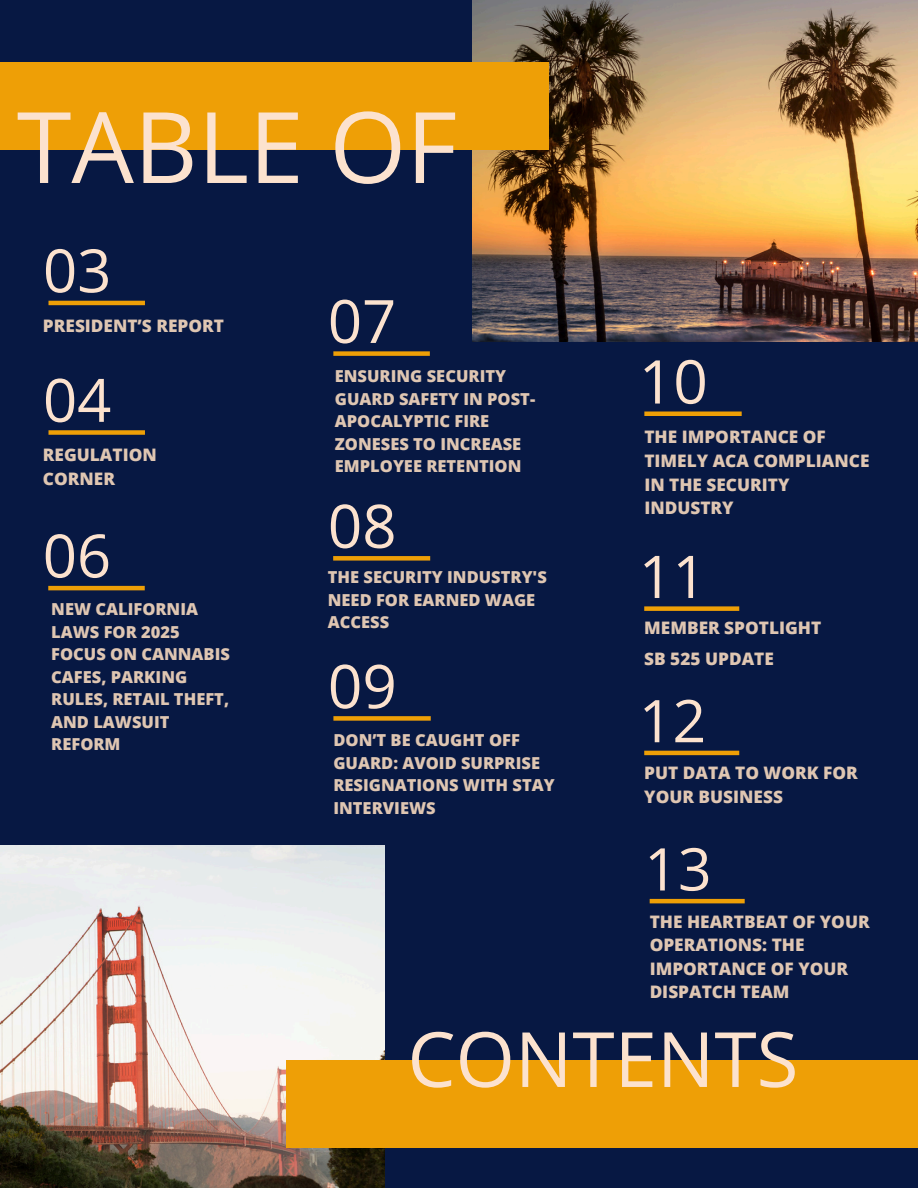
<style>
.page{position:relative;width:918px;height:1188px;background:#071843}
.page>*{position:absolute;margin:0;border:0;box-sizing:border-box;transform-origin:0 0}
.t1{font:98.7px "Open Sans";color:#fce2ce}
.t2{font:76.2px "Open Sans";color:#fce2ce}
.t3{font:60.3px "Open Sans";color:#fce2ce}
.t4{font:60.15px "Open Sans";color:#fce2ce}
.t5{font:59.85px "Open Sans";color:#fce2ce}
.t6{font:58.95px "Open Sans";color:#fce2ce}
.t7{font:800 17.25px/23.7px "Open Sans";color:#dfc6b2}
.t8{font:800 16.5px/22.5px "Open Sans";color:#dfc6b2}
</style>
<div class="page">
<img style="left:472px;top:0;width:446px;height:341px">
<div style="left:0;top:62px;width:549px;height:88px;background:#ee9f06"></div>
<hr style="left:49px;top:301px;width:96px;height:4px;background:#ee9f06">
<div style="left:49px;top:430px;width:96px;height:5px;background:#ee9f06"></div>
<hr style="left:48px;top:586px;width:97px;height:4px;background:#ee9f06">
<div style="left:333px;top:716px;width:98px;height:5px;background:#ee9f06"></div>
<hr style="left:644px;top:412px;width:98px;height:4px;background:#ee9f06">
<div style="left:644px;top:606px;width:95px;height:5px;background:#ee9f06"></div>
<img style="left:0;top:846px;width:384px;height:342px">
<div style="left:286px;top:1060px;width:632px;height:88px;background:#ee9f06"></div>
<div style="left:333px;top:556px;width:97px;height:5px;background:#ee9f06"></div>
<hr style="left:644px;top:751px;width:95px;height:4px;background:#ee9f06">
<hr style="left:650px;top:899px;width:95px;height:4px;background:#ee9f06">
<div style="left:333px;top:351px;width:97px;height:5px;background:#ee9f06"></div>
<p class="t1" style="left:17px;top:78px;width:442px">TABLE OF</p>
<p class="t5" style="left:43px;top:228px;width:70px">03</p>
<p class="t7" style="left:43px;top:313px;width:183px">PRESIDENT’S REPORT</p>
<h1 class="t5" style="left:43px;top:358px;width:70px">04</h1>
<p class="t7" style="left:43px;top:443px;width:115px">REGULATION<br>CORNER</p>
<p class="t5" style="left:43px;top:514px;width:70px">06</p>
<p class="t8" style="left:51px;top:598px;width:180px">NEW CALIFORNIA<br>LAWS FOR 2025<br>FOCUS ON CANNABIS<br>CAFES, PARKING<br>RULES, RETAIL THEFT,<br>AND LAWSUIT<br>REFORM</p>
<p class="t5" style="left:328px;top:279px;width:70px">07</p>
<p class="t8" style="left:335px;top:365px;width:202px">ENSURING SECURITY<br>GUARD SAFETY IN POST-<br>APOCALYPTIC FIRE<br>ZONESES TO INCREASE<br>EMPLOYEE RETENTION</p>
<p class="t4" style="left:328px;top:484px;width:70px">08</p>
<p class="t8" style="left:328px;top:566px;width:221px">THE SECURITY INDUSTRY'S<br>NEED FOR EARNED WAGE<br>ACCESS</p>
<p class="t3" style="left:328px;top:644px;width:70px">09</p>
<p class="t8" style="left:333px;top:729px;width:223px">DON’T BE CAUGHT OFF<br>GUARD: AVOID SURPRISE<br>RESIGNATIONS WITH STAY<br>INTERVIEWS</p>
<p class="t3" style="left:639px;top:339px;width:70px">10</p>
<p class="t7" style="left:644px;top:425px;width:227px">THE IMPORTANCE OF<br>TIMELY ACA COMPLIANCE<br>IN THE SECURITY<br>INDUSTRY</p>
<p class="t6" style="left:639px;top:535px;width:69px">11</p>
<p class="t7" style="left:644px;top:616px;width:179px">MEMBER SPOTLIGHT</p>
<p class="t7" style="left:644px;top:646px;width:131px">SB 525 UPDATE</p>
<p class="t6" style="left:639px;top:679px;width:69px">12</p>
<p class="t7" style="left:644px;top:761px;width:215px">PUT DATA TO WORK FOR<br>YOUR BUSINESS</p>
<p class="t6" style="left:644px;top:828px;width:69px">13</p>
<p class="t7" style="left:650px;top:909px;width:222px">THE HEARTBEAT OF YOUR<br>OPERATIONS: THE<br>IMPORTANCE OF YOUR<br>DISPATCH TEAM</p>
<p class="t2" style="left:407px;top:1006px;width:392px">CONTENTS</p>
</div>
